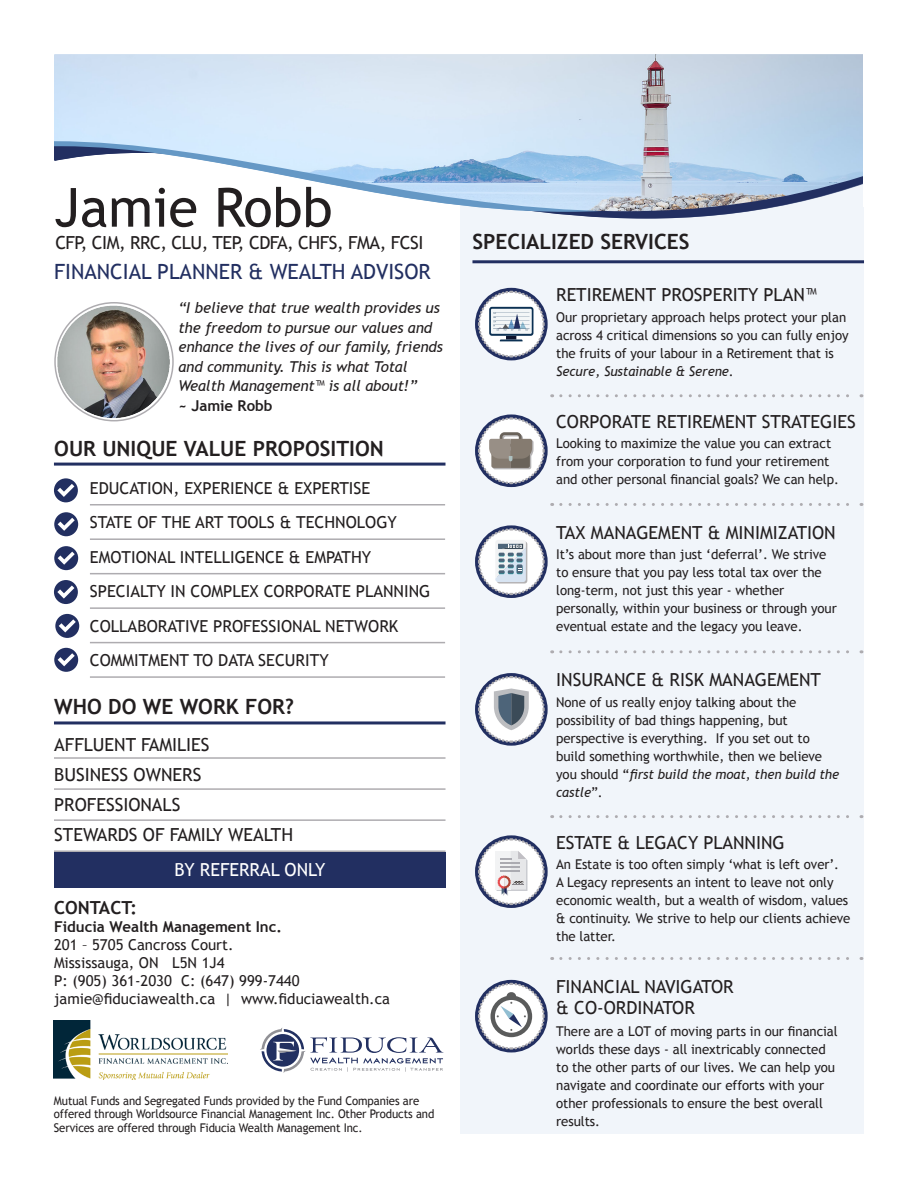
<style>
.page{position:relative;width:918px;height:1188px;background:#fff}
.page>*{position:absolute;margin:0;border:0;box-sizing:border-box;transform-origin:0 0}
.t1{font:54px "Trebuchet MS";color:#231f20}
.t2{font:700 21px "Trebuchet MS";color:#231f20}
.t3{font:21px "Trebuchet MS";color:#222f61}
.t4{font:18px "Trebuchet MS";color:#231f20}
.t5{font:18px "Trebuchet MS";letter-spacing:-.025em;color:#231f20}
.t6{font:18px "Trebuchet MS";color:#fff}
.t7{font:700 18px "Trebuchet MS";color:#231f20}
.t8{font:16.5px "Trebuchet MS";color:#231f20}
.t9{font:italic 15px/19.5px "Trebuchet MS";letter-spacing:-.005em;color:#231f20}
.t10{font:15px "Trebuchet MS";color:#231f20}
.t11{font:700 15px "Trebuchet MS";color:#231f20}
.t12{font:13.5px/18px "Trebuchet MS";letter-spacing:-.005em;color:#231f20}
.t13{font:12px/13.5px "Trebuchet MS";letter-spacing:-.01em;color:#231f20;scale:.95 1}
.s1{font-style:italic}
</style>
<div class="page">
<div style="left:460px;top:54px;width:404px;height:1080px;background:#f1f5fa"></div>
<svg style="left:532px;top:211px;width:219px;height:8px;fill:#222f61"></svg>
<img style="left:54px;top:54px;width:810px;height:157px">
<svg style="left:54px;top:478px;width:24px;height:24px"></svg>
<svg style="left:54px;top:512px;width:24px;height:24px"></svg>
<svg style="left:54px;top:546px;width:24px;height:24px"></svg>
<svg style="left:54px;top:580px;width:24px;height:24px"></svg>
<svg style="left:54px;top:648px;width:24px;height:24px"></svg>
<hr style="left:54px;top:463px;width:391px;height:3px;background:#222f61">
<hr style="left:472px;top:260px;width:392px;height:3px;background:#222f61">
<hr style="left:54px;top:721px;width:392px;height:3px;background:#222f61">
<svg style="left:475px;top:288px;width:73px;height:72px"></svg>
<svg style="left:475px;top:525px;width:73px;height:73px"></svg>
<svg style="left:475px;top:414px;width:73px;height:73px"></svg>
<svg style="left:475px;top:673px;width:73px;height:73px"></svg>
<svg style="left:475px;top:835px;width:73px;height:73px"></svg>
<svg style="left:475px;top:980px;width:73px;height:72px"></svg>
<svg style="left:561px;top:503px;width:301px;height:3px"></svg>
<svg style="left:561px;top:394px;width:301px;height:3px"></svg>
<svg style="left:561px;top:650px;width:301px;height:3px"></svg>
<svg style="left:561px;top:815px;width:301px;height:3px"></svg>
<svg style="left:561px;top:957px;width:301px;height:3px"></svg>
<svg style="left:260px;top:1028px;width:184px;height:45px"></svg>
<hr style="left:90px;top:538px;width:355px;height:2px;background:#aeacb0">
<hr style="left:90px;top:504px;width:355px;height:2px;background:#aeacb0">
<hr style="left:90px;top:607px;width:355px;height:2px;background:#aeacb0">
<hr style="left:90px;top:573px;width:355px;height:1px;background:#aeacb0">
<hr style="left:90px;top:642px;width:355px;height:1px;background:#aeacb0">
<hr style="left:54px;top:757px;width:392px;height:2px;background:#aeacb0">
<hr style="left:54px;top:788px;width:392px;height:2px;background:#aeacb0">
<hr style="left:54px;top:819px;width:392px;height:2px;background:#aeacb0">
<hr style="left:54px;top:850px;width:392px;height:2px;background:#aeacb0">
<img style="left:56px;top:303px;width:115px;height:116px">
<div style="left:54px;top:302px;width:120px;height:119px;border:2px solid #aeacb0;border-radius:50%"></div>
<div style="left:54px;top:852px;width:392px;height:36px;background:#222f61"></div>
<svg style="left:55px;top:614px;width:24px;height:24px"></svg>
<svg style="left:477px;top:290px;width:69px;height:69px"></svg>
<svg style="left:477px;top:982px;width:69px;height:69px"></svg>
<svg style="left:477px;top:416px;width:69px;height:69px"></svg>
<svg style="left:477px;top:675px;width:69px;height:69px"></svg>
<svg style="left:477px;top:837px;width:69px;height:69px"></svg>
<svg style="left:477px;top:527px;width:69px;height:69px"></svg>
<img style="left:54px;top:1021px;width:173px;height:59px">
<hr style="left:90px;top:676px;width:355px;height:2px;background:#aeacb0">
<p class="t1" style="left:54px;top:176px;width:280px">Jamie Robb</p>
<p class="t5" style="left:55px;top:232px;width:370px">CFP, CIM, RRC, CLU, TEP, CDFA, CHFS, FMA, FCSI</p>
<p class="t3" style="left:54px;top:259px;width:378px">FINANCIAL PLANNER &amp; WEALTH ADVISOR</p>
<p class="t9" style="left:178px;top:298px;width:266px">“I believe that true wealth provides us the freedom to pursue our values and enhance the lives of our family, friends and community. This is what Total Wealth Management™ is all about!”</p>
<p class="t11" style="left:178px;top:396px;width:96px">~ Jamie Robb</p>
<p class="t2" style="left:54px;top:435px;width:331px">OUR UNIQUE VALUE PROPOSITION</p>
<p class="t8" style="left:90px;top:478px;width:282px">EDUCATION, EXPERIENCE &amp; EXPERTISE</p>
<p class="t8" style="left:90px;top:512px;width:309px">STATE OF THE ART TOOLS &amp; TECHNOLOGY</p>
<p class="t8" style="left:90px;top:547px;width:283px">EMOTIONAL INTELLIGENCE &amp; EMPATHY</p>
<p class="t8" style="left:90px;top:581px;width:342px">SPECIALTY IN COMPLEX CORPORATE PLANNING</p>
<p class="t8" style="left:90px;top:616px;width:310px">COLLABORATIVE PROFESSIONAL NETWORK</p>
<p class="t8" style="left:90px;top:650px;width:240px">COMMITMENT TO DATA SECURITY</p>
<p class="t2" style="left:54px;top:694px;width:241px">WHO DO WE WORK FOR?</p>
<p class="t4" style="left:54px;top:734px;width:157px">AFFLUENT FAMILIES</p>
<p class="t4" style="left:54px;top:764px;width:149px">BUSINESS OWNERS</p>
<p class="t4" style="left:54px;top:794px;width:128px">PROFESSIONALS</p>
<p class="t4" style="left:54px;top:824px;width:240px">STEWARDS OF FAMILY WEALTH</p>
<p class="t6" style="left:174px;top:859px;width:152px">BY REFERRAL ONLY</p>
<p class="t7" style="left:54px;top:896px;width:85px">CONTACT:</p>
<p class="t11" style="left:54px;top:917px;width:230px">Fiducia Wealth Management Inc.</p>
<p class="t10" style="left:54px;top:936px;width:181px">201 – 5705 Cancross Court.</p>
<p class="t10" style="left:54px;top:954px;width:172px">Mississauga, ON L5N 1J4</p>
<p class="t10" style="left:54px;top:972px;width:247px">P: (905) 361-2030 C: (647) 999-7440</p>
<p class="t10" style="left:54px;top:990px;width:338px">jamie@fiduciawealth.ca | www.fiduciawealth.ca</p>
<p class="t13" style="left:54px;top:1094px;width:402px">Mutual Funds and Segregated Funds provided by the Fund Companies are offered through Worldsource Financial Management Inc. Other Products and<br>Services are offered through Fiducia Wealth Management Inc.</p>
<p class="t2" style="left:472px;top:228px;width:219px">SPECIALIZED SERVICES</p>
<p class="t4" style="left:556px;top:284px;width:262px">RETIREMENT PROSPERITY PLAN™</p>
<p class="t12" style="left:556px;top:308px;width:294px">Our proprietary approach helps protect your plan across 4 critical dimensions so you can fully enjoy the fruits of your labour in a Retirement that is <span class="s1">Secure, Sustainable &amp; Serene</span>.</p>
<p class="t4" style="left:556px;top:411px;width:301px">CORPORATE RETIREMENT STRATEGIES</p>
<p class="t12" style="left:556px;top:435px;width:284px">Looking to maximize the value you can extract from your corporation to fund your retirement and other personal financial goals? We can help.</p>
<p class="t4" style="left:556px;top:522px;width:281px">TAX MANAGEMENT &amp; MINIMIZATION</p>
<p class="t12" style="left:556px;top:546px;width:272px">It’s about more than just ‘deferral’. We strive</p>
<p class="t12" style="left:556px;top:564px;width:267px">to ensure that you pay less total tax over the</p>
<p class="t12" style="left:556px;top:582px;width:230px">long-term, not just this year - whether</p>
<p class="t12" style="left:556px;top:600px;width:282px">personally, within your business or through your eventual estate and the legacy you leave.</p>
<p class="t4" style="left:556px;top:669px;width:266px">INSURANCE &amp; RISK MANAGEMENT</p>
<p class="t12" style="left:556px;top:693px;width:242px">None of us really enjoy talking about the</p>
<p class="t12" style="left:556px;top:711px;width:233px">possibility of bad things happening, but</p>
<p class="t12" style="left:556px;top:729px;width:285px">perspective is everything. If you set out to build something worthwhile, then we believe you should “<span class="s1">first build the moat, then build the castle</span>”.</p>
<p class="t4" style="left:556px;top:832px;width:230px">ESTATE &amp; LEGACY PLANNING</p>
<p class="t12" style="left:556px;top:856px;width:296px">An Estate is too often simply ‘what is left over’.<br>A Legacy represents an intent to leave not only economic wealth, but a wealth of wisdom, values &amp; continuity. We strive to help our clients achieve the latter.</p>
<p class="t4" style="left:556px;top:976px;width:179px">FINANCIAL NAVIGATOR</p>
<p class="t4" style="left:556px;top:997px;width:140px">&amp; CO-ORDINATOR</p>
<p class="t12" style="left:556px;top:1023px;width:283px">There are a LOT of moving parts in our financial worlds these days - all inextricably connected</p>
<p class="t12" style="left:556px;top:1059px;width:280px">to the other parts of our lives. We can help you navigate and coordinate our efforts with your other professionals to ensure the best overall results.</p>
</div>
